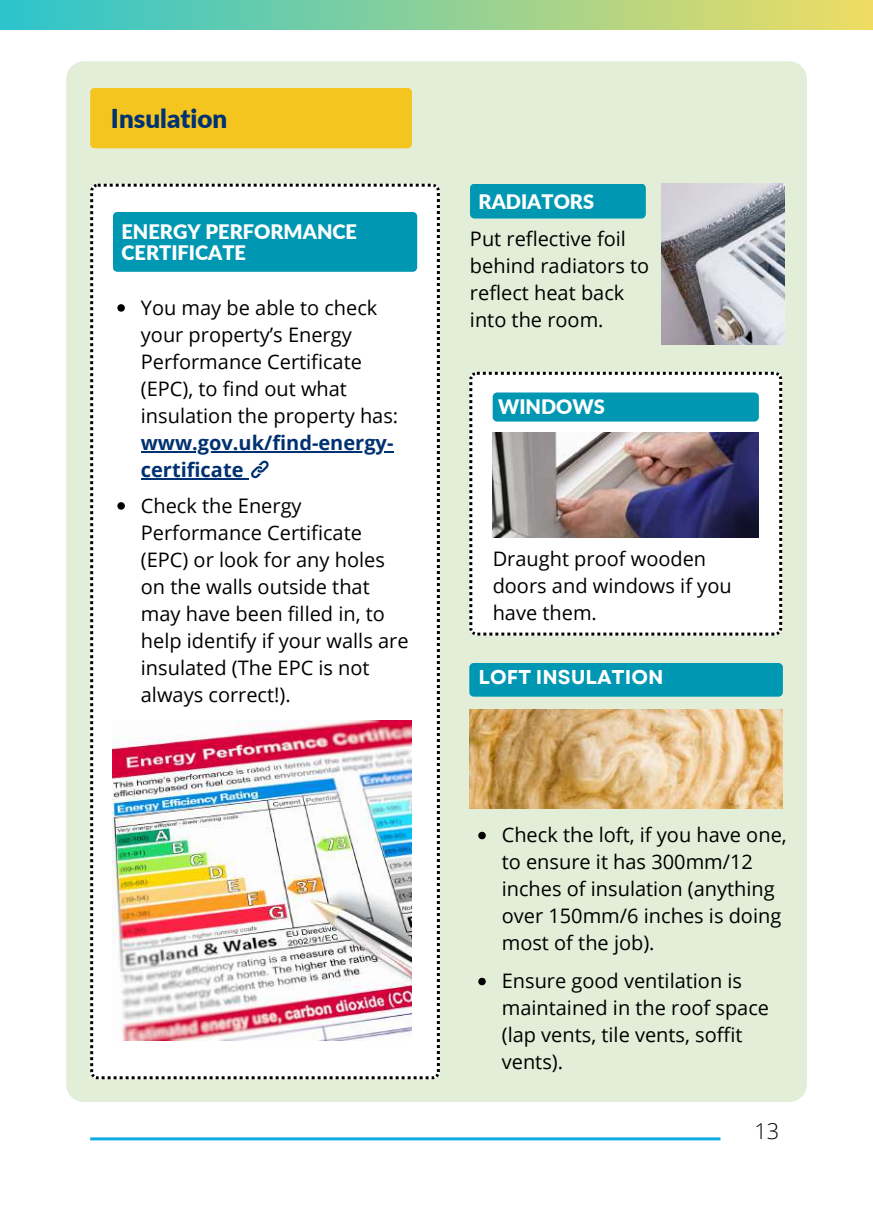
<style>
.page{position:relative;width:873px;height:1224px;background:#fff}
.page>*{position:absolute;margin:0;border:0;box-sizing:border-box;transform-origin:0 0}
.t1{font:900 26px "Lato";color:#003172}
.t2{font:300 21.8px "Open Sans";color:#000}
.t3{font:20px/27px "Open Sans";color:#000}
.t4{font:900 20px/21px "Lato";color:#fff}
.t5{font:700 20px/27px "Open Sans";color:#003172}
.t6{font:700 20px "Garet";color:#fff}
</style>
<div class="page">
<div style="left:0;top:0;width:873px;height:30px;background:linear-gradient(to right,#2bc4ce,#efdc62)"></div>
<hr style="left:90px;top:1137px;width:630px;height:3px;background:#0dace3">
<div style="left:66px;top:61px;width:741px;height:1041px;background:#e2eed7"></div>
<svg style="left:90px;top:184px;width:350px;height:895px"></svg>
<div style="left:113px;top:212px;width:304px;height:60px;background:#0097b2;border-radius:4px"></div>
<div style="left:470px;top:184px;width:176px;height:35px;background:#0097b2;border-radius:5px"></div>
<svg style="left:469px;top:372px;width:313px;height:264px"></svg>
<img style="left:493px;top:432px;width:265px;height:105px">
<div style="left:493px;top:393px;width:266px;height:29px;background:#0097b2;border-radius:4px"></div>
<svg style="left:117px;top:304px;width:8px;height:8px"></svg>
<hr style="left:141px;top:451px;width:252px;height:2px;background:#003172">
<hr style="left:141px;top:478px;width:103px;height:2px;background:#003172">
<svg style="left:117px;top:502px;width:8px;height:8px"></svg>
<div style="left:469px;top:663px;width:314px;height:34px;background:#0097b2;border-radius:5px"></div>
<svg style="left:478px;top:832px;width:8px;height:7px"></svg>
<img style="left:469px;top:710px;width:314px;height:99px">
<img style="left:113px;top:721px;width:298px;height:319px">
<img style="left:661px;top:184px;width:123px;height:160px">
<svg style="left:478px;top:978px;width:8px;height:7px"></svg>
<div style="left:90px;top:88px;width:322px;height:60px;background:#f4c51f;border-radius:4px"></div>
<svg style="left:244px;top:461px;width:25px;height:19px"></svg>
<h1 class="t1" style="left:111px;top:102px;width:118px">Insulation</h1>
<p class="t4" style="left:479px;top:190px;width:117px">RADIATORS</p>
<p class="t4" style="left:122px;top:221px;width:237px">ENERGY PERFORMANCE<br>CERTIFICATE</p>
<p class="t3" style="left:470px;top:225px;width:181px">Put reflective foil behind radiators to reflect heat back into the room.</p>
<p class="t3" style="left:141px;top:293px;width:259px">You may be able to check your property’s Energy<br>Performance Certificate (EPC), to find out what insulation the property has:</p>
<p class="t5" style="left:141px;top:428px;width:254px">www.gov.uk/find-energy&shy;certificate</p>
<p class="t3" style="left:141px;top:491px;width:269px">Check the Energy<br>Performance Certificate (EPC) or look for any holes on the walls outside that may have been filled in, to help identify if your walls are insulated (The EPC is not always correct!).</p>
<p class="t4" style="left:498px;top:396px;width:108px">WINDOWS</p>
<p class="t3" style="left:493px;top:545px;width:241px">Draught proof wooden doors and windows if you have them.</p>
<p class="t6" style="left:479px;top:663px;width:186px">LOFT INSULATION</p>
<p class="t3" style="left:502px;top:821px;width:287px">Check the loft, if you have one, to ensure it has 300mm/12 inches of insulation (anything over 150mm/6 inches is doing most of the job).</p>
<p class="t3" style="left:502px;top:967px;width:269px">Ensure good ventilation is maintained in the roof space (lap vents, tile vents, soffit vents).</p>
<p class="t2" style="left:754px;top:1116px;width:26px">13</p>
</div>
